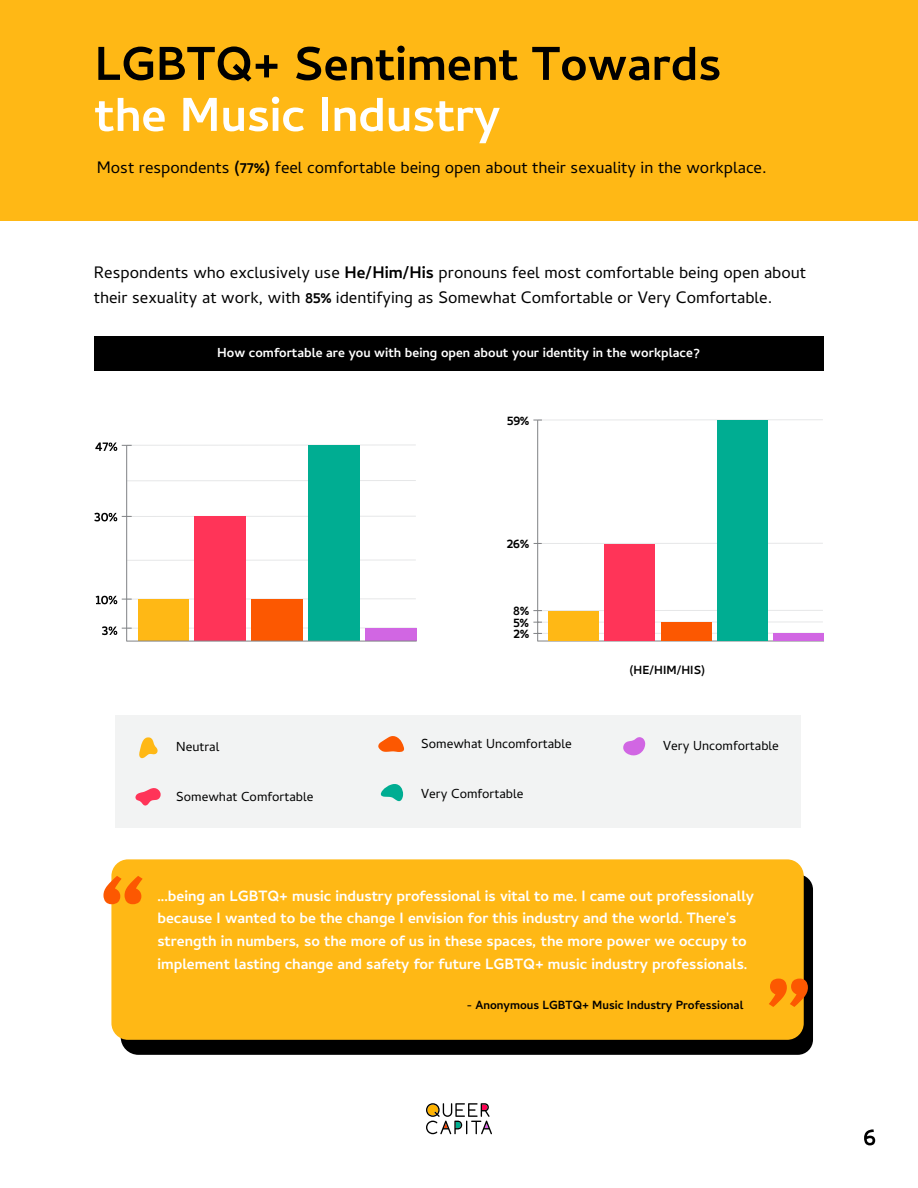
<style>
.page{position:relative;width:918px;height:1188px;background:#fff}
.page>*{position:absolute;margin:0;border:0;box-sizing:border-box;transform-origin:0 0}
.t1{font:700 60px "Cambay Devanagari";color:#000}
.t2{font:700 60px "Cambay Devanagari";color:#fff}
.t3{font:21px/25.2px "Cambay Devanagari";color:#000}
.t4{font:700 18.9px/22.6px "Cambay Devanagari";color:#fff}
.t5{font:700 17.7px "Cambay Devanagari";color:#000}
.t6{font:16.5px "Cambay Devanagari";color:#000}
.t7{font:700 16.5px "Cambay Devanagari";color:#fff}
.t8{font:700 15px "Cambay Devanagari";color:#000}
.s1{font-weight:700}
</style>
<div class="page">
<svg style="left:864px;top:1129px;width:11px;height:16px"></svg>
<svg style="left:121px;top:875px;width:692px;height:180px;background:#050505"></svg>
<div style="left:111px;top:859px;width:693px;height:181px;background:#ffb815;border-radius:17px"></div>
<svg style="left:103px;top:876px;width:40px;height:28px"></svg>
<svg style="left:769px;top:979px;width:39px;height:28px"></svg>
<svg style="left:426px;top:1103px;width:66px;height:31px"></svg>
<hr style="left:538px;top:633px;width:286px;height:1px;background:#e6e7e8">
<hr style="left:538px;top:622px;width:285px;height:1px;background:#e6e7e8">
<hr style="left:538px;top:543px;width:285px;height:1px;background:#e6e7e8">
<hr style="left:538px;top:420px;width:285px;height:1px;background:#e6e7e8">
<hr style="left:538px;top:610px;width:285px;height:1px;background:#e6e7e8">
<hr style="left:538px;top:641px;width:286px;height:1px;background:#808285">
<hr style="left:537px;top:420px;width:1px;height:221px;background:#808285">
<div style="left:548px;top:611px;width:51px;height:30px;background:#ffb815"></div>
<div style="left:605px;top:544px;width:50px;height:97px;background:#ff3458"></div>
<div style="left:661px;top:622px;width:50px;height:19px;background:#fc5801"></div>
<div style="left:717px;top:420px;width:51px;height:221px;background:#00ad92"></div>
<div style="left:773px;top:633px;width:51px;height:8px;background:#d166e3"></div>
<hr style="left:128px;top:628px;width:289px;height:1px;background:#e6e7e8">
<hr style="left:127px;top:599px;width:289px;height:1px;background:#e6e7e8">
<hr style="left:127px;top:516px;width:289px;height:1px;background:#e6e7e8">
<hr style="left:127px;top:445px;width:289px;height:1px;background:#e6e7e8">
<hr style="left:127px;top:480px;width:289px;height:1px;background:#e6e7e8">
<hr style="left:127px;top:560px;width:289px;height:1px;background:#e6e7e8">
<div style="left:138px;top:599px;width:51px;height:42px;background:#ffb815"></div>
<div style="left:195px;top:516px;width:51px;height:125px;background:#ff3458"></div>
<div style="left:252px;top:599px;width:51px;height:42px;background:#fc5801"></div>
<div style="left:309px;top:445px;width:51px;height:196px;background:#00ad92"></div>
<div style="left:366px;top:628px;width:51px;height:13px;background:#d166e3"></div>
<hr style="left:127px;top:641px;width:290px;height:1px;background:#808285">
<hr style="left:126px;top:445px;width:1px;height:196px;background:#808285">
<svg style="left:94px;top:513px;width:38px;height:8px"></svg>
<svg style="left:95px;top:443px;width:37px;height:8px"></svg>
<svg style="left:102px;top:626px;width:30px;height:9px"></svg>
<svg style="left:96px;top:596px;width:36px;height:8px"></svg>
<div style="left:94px;top:336px;width:730px;height:35px;background:#000"></div>
<div style="left:115px;top:715px;width:686px;height:113px;background:#f2f3f3"></div>
<svg style="left:135px;top:788px;width:26px;height:18px"></svg>
<svg style="left:139px;top:737px;width:19px;height:21px"></svg>
<svg style="left:378px;top:736px;width:26px;height:16px"></svg>
<svg style="left:381px;top:784px;width:22px;height:18px"></svg>
<svg style="left:623px;top:737px;width:22px;height:18px"></svg>
<div style="left:0;top:0;width:918px;height:220px;background:#ffb815"></div>
<h1 class="t1" style="left:95px;top:14px;width:628px">LGBTQ+ Sentiment Towards</h1>
<h1 class="t2" style="left:95px;top:65px;width:407px">the Music Industry</h1>
<h1 class="t1" style="left:95px;top:24px;width:628px">LGBTQ+ Sentiment Towards</h1>
<h1 class="t2" style="left:95px;top:75px;width:407px">the Music Industry</h1>
<p class="t3" style="left:97px;top:158px;width:671px">Most respondents <span class="s1">(77%)</span> feel comfortable being open about their sexuality in the workplace.</p>
<p class="t3" style="left:94px;top:262px;width:714px">Respondents who exclusively use <span class="s1">He/Him/His</span> pronouns feel most comfortable being open about their sexuality at work, with <span class="s1">85%</span> identifying as Somewhat Comfortable or Very Comfortable.</p>
<p class="t7" style="left:217px;top:341px;width:484px">How comfortable are you with being open about your identity in the workplace?</p>
<p class="t5" style="left:507px;top:408px;width:24px">59%</p>
<p class="t5" style="left:507px;top:532px;width:24px">26%</p>
<p class="t5" style="left:513px;top:599px;width:17px">8%</p>
<p class="t5" style="left:514px;top:610px;width:17px">5%</p>
<p class="t6" style="left:176px;top:739px;width:45px">Neutral</p>
<p class="t6" style="left:176px;top:788px;width:139px">Somewhat Comfortable</p>
<p class="t5" style="left:514px;top:622px;width:17px">2%</p>
<p class="t6" style="left:421px;top:735px;width:152px">Somewhat Uncomfortable</p>
<p class="t6" style="left:421px;top:785px;width:104px">Very Comfortable</p>
<p class="t8" style="left:630px;top:660px;width:77px">(HE/HIM/HIS)</p>
<p class="t6" style="left:663px;top:738px;width:117px">Very Uncomfortable</p>
<p class="t4" style="left:157px;top:883px;width:598px">...being an LGBTQ+ music industry professional is vital to me. I came out professionally because I wanted to be the change I envision for this industry and the world. There's strength in numbers, so the more of us in these spaces, the more power we occupy to implement lasting change and safety for future LGBTQ+ music industry professionals.</p>
<p class="t8" style="left:467px;top:995px;width:278px">- Anonymous LGBTQ+ Music Industry Professional</p>
</div>
